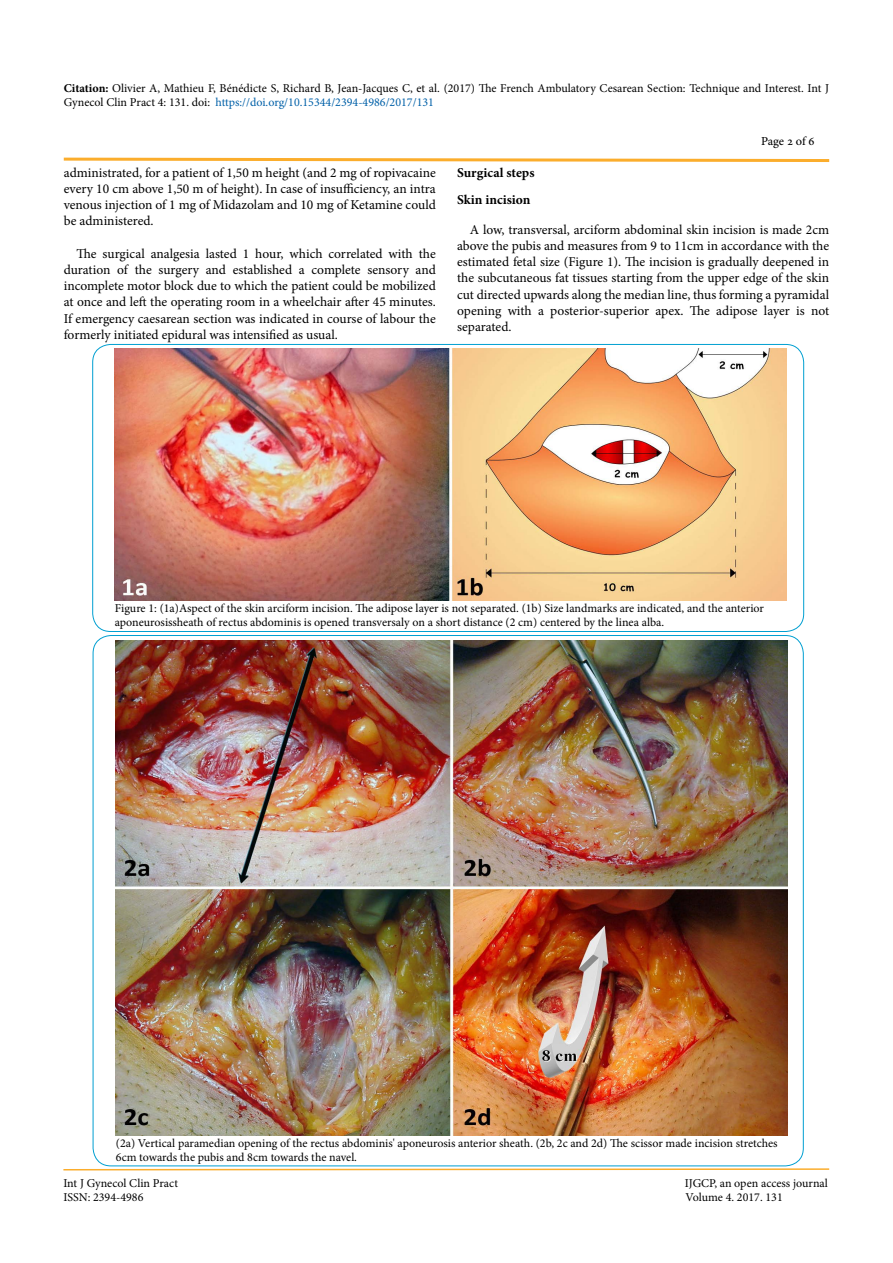
<style>
.page{position:relative;width:893px;height:1263px;background:#fff}
.page>*{position:absolute;margin:0;border:0;box-sizing:border-box;transform-origin:0 0}
.t1{font:13.5px/16.2px "Minion Pro";color:#000;text-align:justify}
.t2{font:700 13.5px/27px "Minion Pro";color:#000}
.t3{font:12px/14.4px "Minion Pro";color:#000}
.t4{font:12px "Adobe Hebrew";letter-spacing:-.01em;color:#000}
.s1{font-weight:700}
.s2{color:#0060a8}
</style>
<div class="page">
<svg style="left:63px;top:1168px;width:767px;height:3px"></svg>
<svg style="left:63px;top:157px;width:767px;height:5px"></svg>
<img style="left:115px;top:348px;width:672px;height:252px">
<img style="left:116px;top:640px;width:672px;height:495px">
<p class="t3" style="left:64px;top:81px;width:767px"><span class="s1">Citation:</span> Olivier A, Mathieu F, Bénédicte S, Richard B, Jean-Jacques C, et al. (2017) The French Ambulatory Cesarean Section: Technique and Interest. Int J<br>Gynecol Clin Pract 4: 131. doi: <span class="s2">https://doi.org/10.15344/2394-4986/2017/131</span></p>
<p class="t4" style="left:761px;top:134px;width:55px">Page 2 of 6</p>
<p class="t2" style="left:457px;top:159px;width:79px">Surgical steps<br>Skin incision</p>
<p class="t1" style="left:457px;top:221px;width:374px;text-indent:13px">A low, transversal, arciform abdominal skin incision is made 2cm above the pubis and measures from 9 to 11cm in accordance with the estimated fetal size (Figure 1). The incision is gradually deepened in the subcutaneous fat tissues starting from the upper edge of the skin cut directed upwards along the median line, thus forming a pyramidal opening with a posterior-superior apex. The adipose layer is not separated.</p>
<p class="t1" style="left:64px;top:164px;width:374px">administrated, for a patient of 1,50 m height (and 2 mg of ropivacaine every 10 cm above 1,50 m of height). In case of insufficiency, an intra venous injection of 1 mg of Midazolam and 10 mg of Ketamine could be administered.</p>
<p class="t1" style="left:64px;top:245px;width:374px;text-indent:13px">The surgical analgesia lasted 1 hour, which correlated with the duration of the surgery and established a complete sensory and incomplete motor block due to which the patient could be mobilized at once and left the operating room in a wheelchair after 45 minutes.<br>If emergency caesarean section was indicated in course of labour the formerly initiated epidural was intensified as usual.</p>
<p class="t3" style="left:115px;top:601px;width:651px">Figure 1: (1a)Aspect of the skin arciform incision. The adipose layer is not separated. (1b) Size landmarks are indicated, and the anterior aponeurosissheath of rectus abdominis is opened transversaly on a short distance (2 cm) centered by the linea alba.</p>
<p class="t3" style="left:116px;top:1136px;width:663px">(2a) Vertical paramedian opening of the rectus abdominis' aponeurosis anterior sheath. (2b, 2c and 2d) The scissor made incision stretches<br>6cm towards the pubis and 8cm towards the navel.</p>
<p class="t3" style="left:63px;top:1176px;width:116px">Int J Gynecol Clin Pract</p>
<p class="t3" style="left:685px;top:1176px;width:145px">IJGCP, an open access journal</p>
<p class="t3" style="left:63px;top:1190px;width:82px">ISSN: 2394-4986</p>
<p class="t3" style="left:686px;top:1190px;width:99px">Volume 4. 2017. 131</p>
</div>
